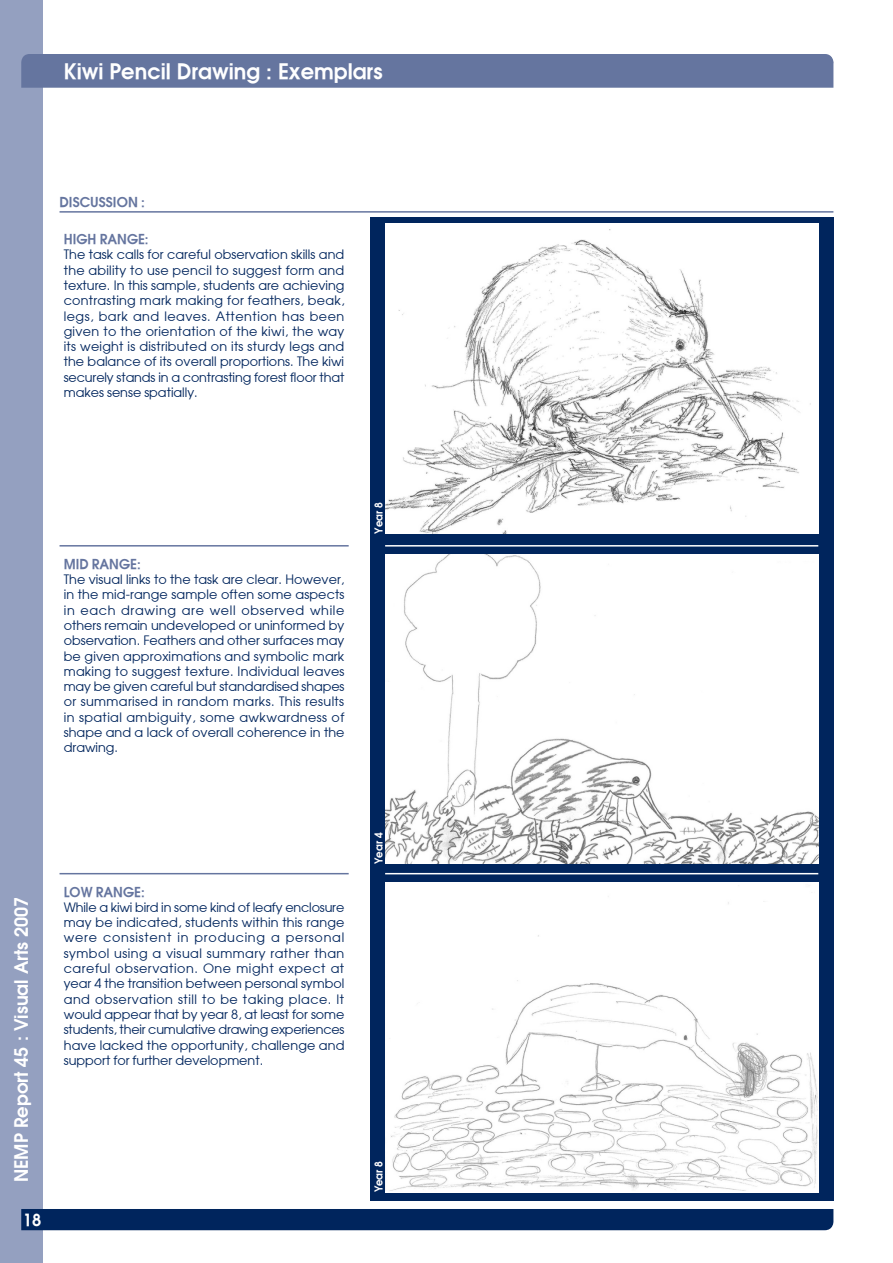
<style>
.page{position:relative;width:893px;height:1263px;background:#fff}
.page>*{position:absolute;margin:0;border:0;box-sizing:border-box;transform-origin:0 0}
.Task_Title{font:700 21px "Hawn Avant";color:#fff}
.t1{font:700 18px "Hawn Avant";color:#fff}
.t2{font:700 16.5px "Hawn Avant";color:#fff}
.Art_Exemplar_Heading{font:700 13.5px "Hawn Avant";color:#65759f}
.Art_Exemplars{font:700 13.5px "Hawn Avant";color:#65759f}
.Art_Exemplar_Text{font:12.75px/15.3px "Hawn Avant";color:#00255d;text-align:justify}
.Art_Exemplar_Heading-2{font:700 10.5px "Hawn Avant";color:#fff}
</style>
<div class="page">
<div style="left:0;top:0;width:42px;height:1263px;background:#94a0c0"></div>
<div style="left:21px;top:1209px;width:812px;height:21px;background:#00255d"></div>
<div style="left:21px;top:53px;width:813px;height:35px;background:#65759f"></div>
<hr style="left:60px;top:873px;width:289px;height:1px;background:#65759f">
<hr style="left:60px;top:545px;width:289px;height:1px;background:#65759f">
<div style="left:370px;top:217px;width:463px;height:983px;background:#00255d"></div>
<hr style="left:60px;top:211px;width:773px;height:2px;background:#65759f">
<hr style="left:385px;top:545px;width:433px;height:1px;background:#fff">
<hr style="left:385px;top:873px;width:433px;height:1px;background:#fff">
<img style="left:385px;top:224px;width:433px;height:309px">
<img style="left:385px;top:554px;width:433px;height:310px">
<img style="left:385px;top:883px;width:433px;height:309px">
<p class="Task_Title" style="left:64px;top:58px;width:320px">Kiwi Pencil Drawing : Exemplars</p>
<p class="Art_Exemplars" style="left:60px;top:193px;width:87px">DISCUSSION :</p>
<p class="Art_Exemplar_Heading" style="left:64px;top:230px;width:86px">HIGH RANGE:</p>
<p class="Art_Exemplar_Text" style="left:64px;top:247px;width:282px">The task calls for careful observation skills and the ability to use pencil to suggest form and texture. In this sample, students are achieving contrasting mark making for feathers, beak, legs, bark and leaves. Attention has been given to the orientation of the kiwi, the way its weight is distributed on its sturdy legs and the balance of its overall proportions. The kiwi securely stands in a contrasting forest floor that makes sense spatially.</p>
<p class="Art_Exemplar_Heading" style="left:64px;top:555px;width:78px">MID RANGE:</p>
<p class="Art_Exemplar_Text" style="left:64px;top:571px;width:282px">The visual links to the task are clear. However, in the mid-range sample often some aspects in each drawing are well observed while others remain undeveloped or uninformed by observation. Feathers and other surfaces may be given approximations and symbolic mark making to suggest texture. Individual leaves may be given careful but standardised shapes or summarised in random marks. This results in spatial ambiguity, some awkwardness of shape and a lack of overall coherence in the drawing.</p>
<p class="Art_Exemplar_Heading-2" style="left:372px;top:533px;width:33px;rotate:-90deg">Year 8</p>
<h2 class="t1" style="left:9px;top:1182px;width:287px;rotate:-90deg">NEMP Report 45 : Visual Arts 2007</h2>
<p class="t2" style="left:23px;top:1209px;width:20px">18</p>
<p class="Art_Exemplar_Heading" style="left:64px;top:883px;width:82px">LOW RANGE:</p>
<p class="Art_Exemplar_Text" style="left:64px;top:899px;width:282px">While a kiwi bird in some kind of leafy enclosure may be indicated, students within this range were consistent in producing a personal symbol using a visual summary rather than careful observation. One might expect at year 4 the transition between personal symbol and observation still to be taking place. It would appear that by year 8, at least for some students, their cumulative drawing experiences have lacked the opportunity, challenge and support for further development.</p>
<p class="Art_Exemplar_Heading-2" style="left:372px;top:864px;width:33px;rotate:-90deg">Year 4</p>
<p class="Art_Exemplar_Heading-2" style="left:372px;top:1192px;width:33px;rotate:-90deg">Year 8</p>
</div>
